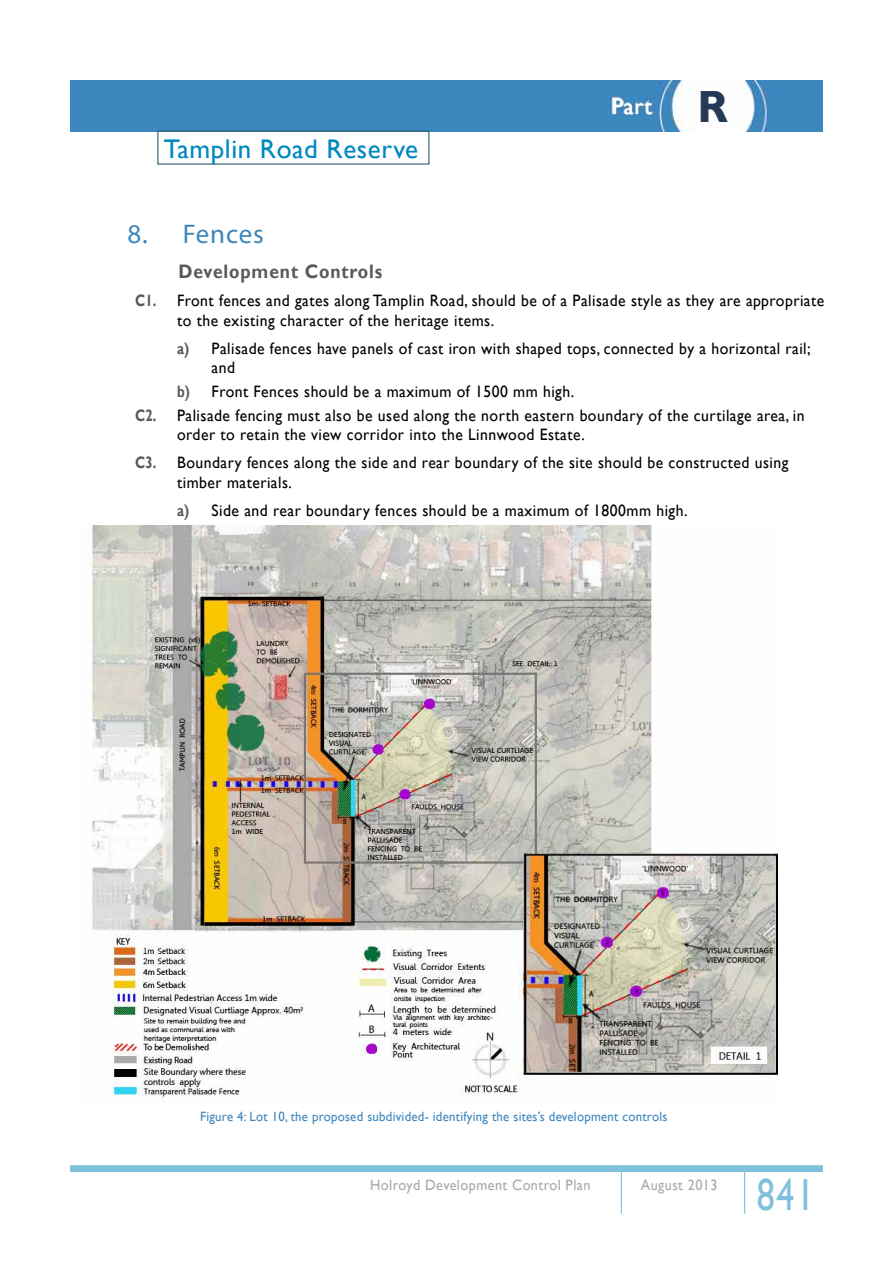
<style>
.page{position:relative;width:893px;height:1263px;background:#fff}
.page>*{position:absolute;margin:0;border:0;box-sizing:border-box;transform-origin:0 0}
.t1{font:45px "Gill Sans";color:#7fc0dd;scale:.8 1}
.t2{font:27px "Gill Sans";letter-spacing:.02em;color:#0088c1}
.t3{font:27px "Myriad Pro";letter-spacing:.03em;color:#3c86bd}
.t4{font:22.5px "Gill Sans";color:#fff}
.t5{font:700 19.5px "Gill Sans";letter-spacing:.05em;color:#58595b;scale:.9 1}
.t6{font:16.5px/19.5px "Gill Sans";letter-spacing:.03em;color:#000;scale:.95 1}
.t7{font:15px "Gill Sans";letter-spacing:.03em;color:#a7a9ac;scale:.95 1}
.t8{font:13.5px "Gill Sans";letter-spacing:.02em;color:#3c86bd;scale:.95 1}
.s1{font-weight:700;font-size:45px;color:#253b55}
.s2{font-weight:700;color:#58595b}
</style>
<div class="page">
<img style="left:70px;top:81px;width:753px;height:51px">
<img style="left:90px;top:525px;width:687px;height:576px">
<div style="left:157px;top:131px;width:272px;height:34px;border:1px solid #2e5f6b"></div>
<div style="left:70px;top:1165px;width:753px;height:7px;background:#7fc0dd"></div>
<hr style="left:621px;top:1167px;width:1px;height:47px;background:#7fc0dd">
<hr style="left:744px;top:1167px;width:1px;height:47px;background:#7fc0dd">
<h2 class="t2" style="left:164px;top:133px;width:256px">Tamplin Road Reserve</h2>
<h3 class="t4" style="left:612px;top:93px;width:117px">Part <span class="s1">R</span></h3>
<h2 class="t3" style="left:128px;top:217px;width:138px">8. Fences</h2>
<p class="t5" style="left:179px;top:260px;width:228px">Development Controls</p>
<p class="t6" style="left:177px;top:291px;width:683px;text-indent:-42px"><span class="s2">C1.</span> Front fences and gates along Tamplin Road, should be of a Palisade style as they are appropriate to the existing character of the heritage items.</p>
<p class="t6" style="left:212px;top:339px;width:632px;text-indent:-34px"><span class="s2">a)</span> Palisade fences have panels of cast iron with shaped tops, connected by a horizontal rail; and</p>
<p class="t6" style="left:135px;top:380px;width:706px;line-height:23.7px;text-indent:42px"><span class="s2">b)</span> Front Fences should be a maximum of 1500 mm high.<br><span class="s2">C2.</span> Palisade fencing must also be used along the north eastern boundary of the curtilage area, in</p>
<p class="t6" style="left:135px;top:421px;width:689px;line-height:28px;text-indent:42px">order to retain the view corridor into the Linnwood Estate.<br><span class="s2">C3.</span> Boundary fences along the side and rear boundary of the site should be constructed using</p>
<p class="t6" style="left:177px;top:468px;width:539px;line-height:28px">timber materials.<br><span class="s2">a)</span> Side and rear boundary fences should be a maximum of 1800mm high.</p>
<p class="t8" style="left:200px;top:1109px;width:493px">Figure 4: Lot 10, the proposed subdivided- identifying the sites’s development controls</p>
<p class="t7" style="left:370px;top:1176px;width:234px">Holroyd Development Control Plan</p>
<p class="t7" style="left:641px;top:1176px;width:82px">August 2013</p>
<h1 class="t1" style="left:757px;top:1169px;width:74px">841</h1>
</div>
